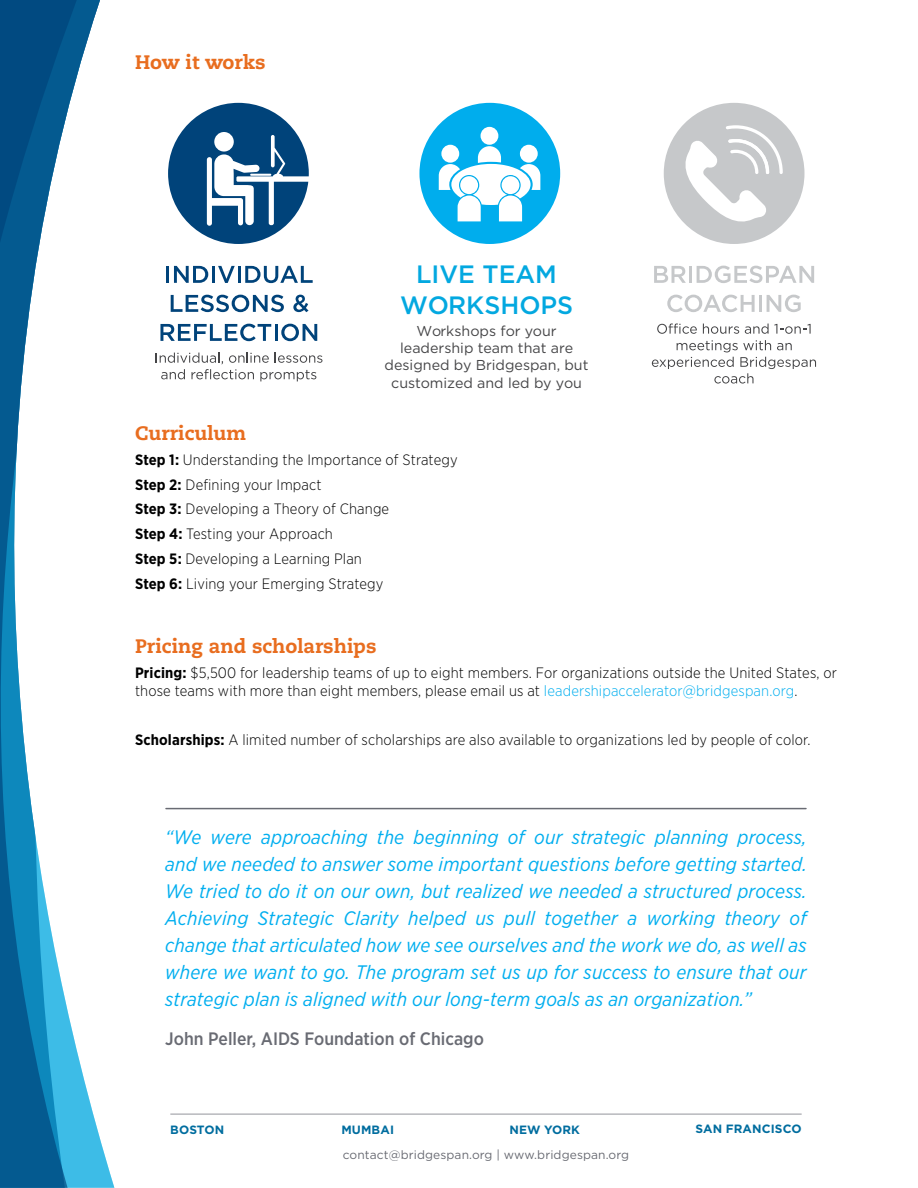
<style>
.page{position:relative;width:918px;height:1188px;background:#fff}
.page>*{position:absolute;margin:0;border:0;box-sizing:border-box;transform-origin:0 0}
.t1{font:500 25.05px/30px "Gotham";color:#03a8e0;text-align:center}
.t2{font:italic 19.5px/27px "Gotham Narrow";letter-spacing:.01em;color:#00aeef;text-align:justify}
.t3{font:800 19.5px "Caecilia LT Std";color:#e86d1f}
.t4{font:500 18px "Gotham Narrow";color:#696b73}
.t5{font:300 15px/24.8px "Gotham Narrow";letter-spacing:.01em;color:#000}
.t6{font:14.25px/17.2px "Gotham";color:#454547;text-align:center}
.t7{font:12px "Gotham";letter-spacing:.01em;color:#696b73}
.t8{font:700 12px "Gotham";letter-spacing:.01em;color:#006d9f}
.s1{font-weight:700}
.s2{color:#00aeef}
</style>
<div class="page">
<hr style="left:170px;top:1113px;width:632px;height:2px;background:#b7b8bd">
<svg style="left:0;top:0;width:114px;height:1188px"></svg>
<div style="left:168px;top:103px;width:141px;height:141px;background:#00437a;border-radius:50%"></div>
<svg style="left:214px;top:132px;width:20px;height:20px"></svg>
<svg style="left:207px;top:135px;width:102px;height:91px"></svg>
<hr style="left:166px;top:266px;width:3px;height:17px;background:#00437a">
<svg style="left:174px;top:266px;width:34px;height:17px"></svg>
<hr style="left:212px;top:266px;width:3px;height:17px;background:#00437a">
<svg style="left:218px;top:266px;width:17px;height:17px"></svg>
<hr style="left:238px;top:266px;width:3px;height:17px;background:#00437a">
<svg style="left:245px;top:266px;width:68px;height:17px"></svg>
<svg style="left:171px;top:295px;width:113px;height:17px"></svg>
<svg style="left:293px;top:295px;width:16px;height:17px"></svg>
<svg style="left:160px;top:324px;width:111px;height:17px"></svg>
<hr style="left:275px;top:324px;width:3px;height:17px;background:#00437a">
<svg style="left:281px;top:324px;width:36px;height:17px"></svg>
<svg style="left:156px;top:353px;width:166px;height:28px"></svg>
<div style="left:419px;top:103px;width:141px;height:141px;background:#00aded;border-radius:50%"></div>
<div style="left:481px;top:127px;width:17px;height:18px;background:#fff;border-radius:50%"></div>
<svg style="left:439px;top:146px;width:101px;height:75px"></svg>
<div style="left:664px;top:103px;width:140px;height:141px;background:#c6c8ca;border-radius:50%"></div>
<svg style="left:680px;top:125px;width:103px;height:101px"></svg>
<svg style="left:654px;top:266px;width:32px;height:17px"></svg>
<hr style="left:689px;top:266px;width:3px;height:17px;background:#c6c8ca">
<svg style="left:697px;top:266px;width:117px;height:17px"></svg>
<svg style="left:667px;top:295px;width:88px;height:17px"></svg>
<hr style="left:759px;top:295px;width:3px;height:17px;background:#c6c8ca">
<svg style="left:767px;top:295px;width:34px;height:17px"></svg>
<svg style="left:657px;top:323px;width:40px;height:11px"></svg>
<svg style="left:703px;top:324px;width:36px;height:10px"></svg>
<svg style="left:745px;top:324px;width:66px;height:10px"></svg>
<svg style="left:652px;top:340px;width:164px;height:44px"></svg>
<hr style="left:166px;top:808px;width:640px;height:1px;background:#696b73">
<h2 class="t3" style="left:135px;top:50px;width:132px">How it works</h2>
<h1 class="t1" style="left:400px;top:259px;width:175px">LIVE TEAM<br>WORKSHOPS</h1>
<p class="t6" style="left:385px;top:322px;width:205px">Workshops for your leadership team that are designed by Bridgespan, but customized and led by you</p>
<h2 class="t3" style="left:135px;top:421px;width:113px">Curriculum</h2>
<p class="t5" style="left:135px;top:447px;width:324px"><span class="s1">Step 1:</span> Understanding the Importance of Strategy <span class="s1">Step 2:</span> Defining your Impact<br><span class="s1">Step 3:</span> Developing a Theory of Change<br><span class="s1">Step 4:</span> Testing your Approach<br><span class="s1">Step 5:</span> Developing a Learning Plan<br><span class="s1">Step 6:</span> Living your Emerging Strategy</p>
<h2 class="t3" style="left:135px;top:634px;width:243px">Pricing and scholarships</h2>
<p class="t5" style="left:135px;top:663px;width:704px;line-height:18px"><span class="s1">Pricing:</span> $5,500 for leadership teams of up to eight members. For organizations outside the United States, or those teams with more than eight members, please email us at <span class="s2">leadershipaccelerator@bridgespan.org</span>.</p>
<p class="t5" style="left:135px;top:727px;width:677px"><span class="s1">Scholarships:</span> A limited number of scholarships are also available to organizations led by people of color.</p>
<p class="t2" style="left:165px;top:823px;width:643px">“We were approaching the beginning of our strategic planning process, and we needed to answer some important questions before getting started.<br>We tried to do it on our own, but realized we needed a structured process.<br>Achieving Strategic Clarity helped us pull together a working theory of change that articulated how we see ourselves and the work we do, as well as where we want to go. The program set us up for success to ensure that our strategic plan is aligned with our long-term goals as an organization.”</p>
<p class="t4" style="left:165px;top:1027px;width:320px">John Peller, AIDS Foundation of Chicago</p>
<p class="t8" style="left:170px;top:1122px;width:55px">BOSTON</p>
<p class="t8" style="left:510px;top:1122px;width:72px">NEW YORK</p>
<p class="t8" style="left:696px;top:1121px;width:108px">SAN FRANCISCO</p>
<p class="t8" style="left:341px;top:1122px;width:54px">MUMBAI</p>
<p class="t7" style="left:343px;top:1147px;width:288px">contact@bridgespan.org | www.bridgespan.org</p>
</div>
